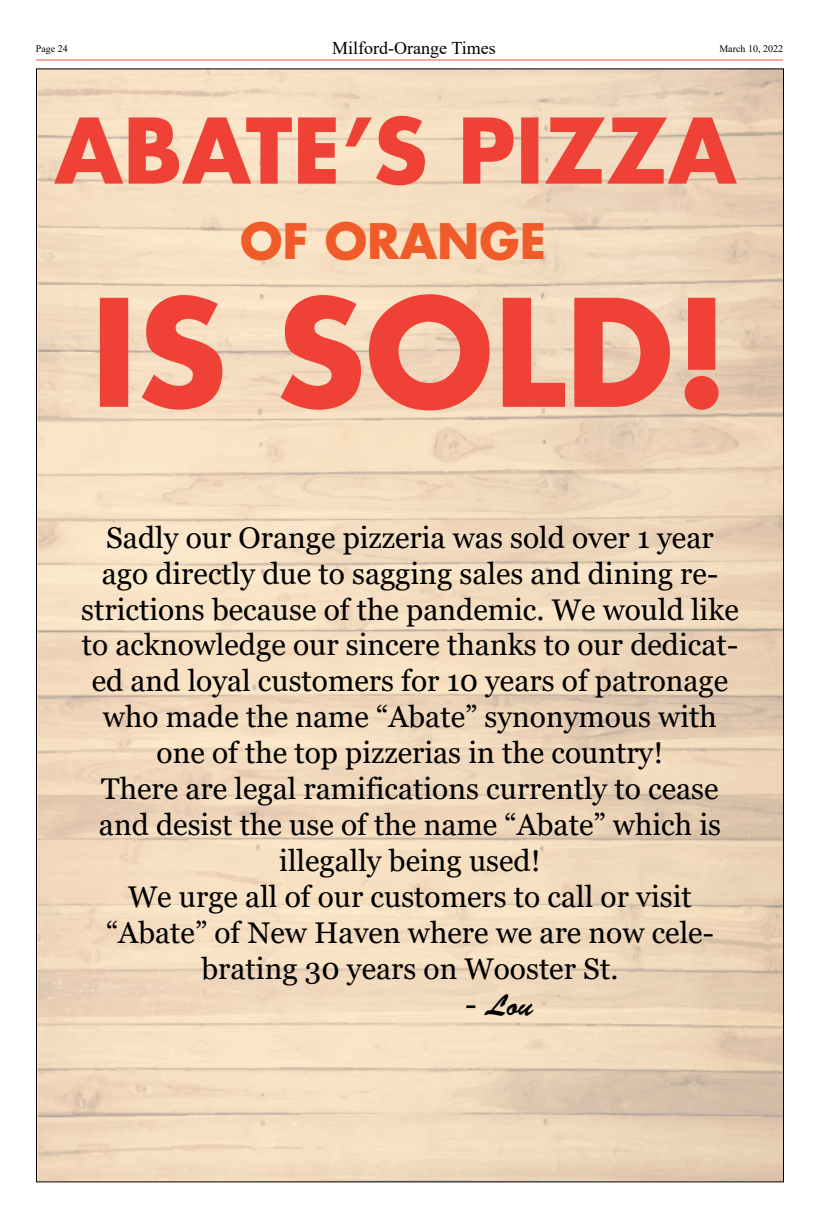
<style>
.page{position:relative;width:819px;height:1224px;background:#fff}
.page>*{position:absolute;margin:0;border:0;box-sizing:border-box;transform-origin:0 0}
.t1{font:700 144.6px "Futura";color:#ef4136}
.t2{font:700 87.8px "Futura";color:#ef4136}
.t3{font:700 47.9px "Futura";color:#f15a29}
.t4{font:29.9px/35.9px "Georgia";color:#000;text-align:center}
.t5{font:29.9px "Brush Script Std";color:#000}
.t6{font:18px "Times New Roman";color:#000}
.t7{font:10px "Times New Roman";color:#000}
</style>
<div class="page">
<hr style="left:36px;top:59px;width:747px;height:1px;background:#f15830">
<p class="t7" style="left:36px;top:42px;width:33px">Page 24</p>
<p class="t6" style="left:332px;top:35px;width:165px">Milford-Orange Times</p>
<p class="t7" style="left:719px;top:42px;width:65px">March 10, 2022</p>
<h2 class="t2" style="left:54px;top:90px;width:684px">ABATE’S PIZZA</h2>
<h3 class="t3" style="left:240px;top:208px;width:308px">OF ORANGE</h3>
<h1 class="t1" style="left:91px;top:252px;width:640px">IS SOLD!</h1>
<p class="t4" style="left:81px;top:520px;width:659px">Sadly our Orange pizzeria was sold over 1 year ago directly due to sagging sales and dining re&shy;strictions because of the pandemic. We would like to acknowledge our sincere thanks to our dedicat&shy;ed and loyal customers for 10 years of patronage who made the name “Abate” synonymous with one of the top pizzerias in the country!<br>There are legal ramifications currently to cease and desist the use of the name “Abate” which is illegally being used!<br>We urge all of our customers to call or visit “Abate” of New Haven where we are now cele&shy;brating 30 years on Wooster St.</p>
<p class="t5" style="left:466px;top:988px;width:68px">- Lou</p>
</div>
